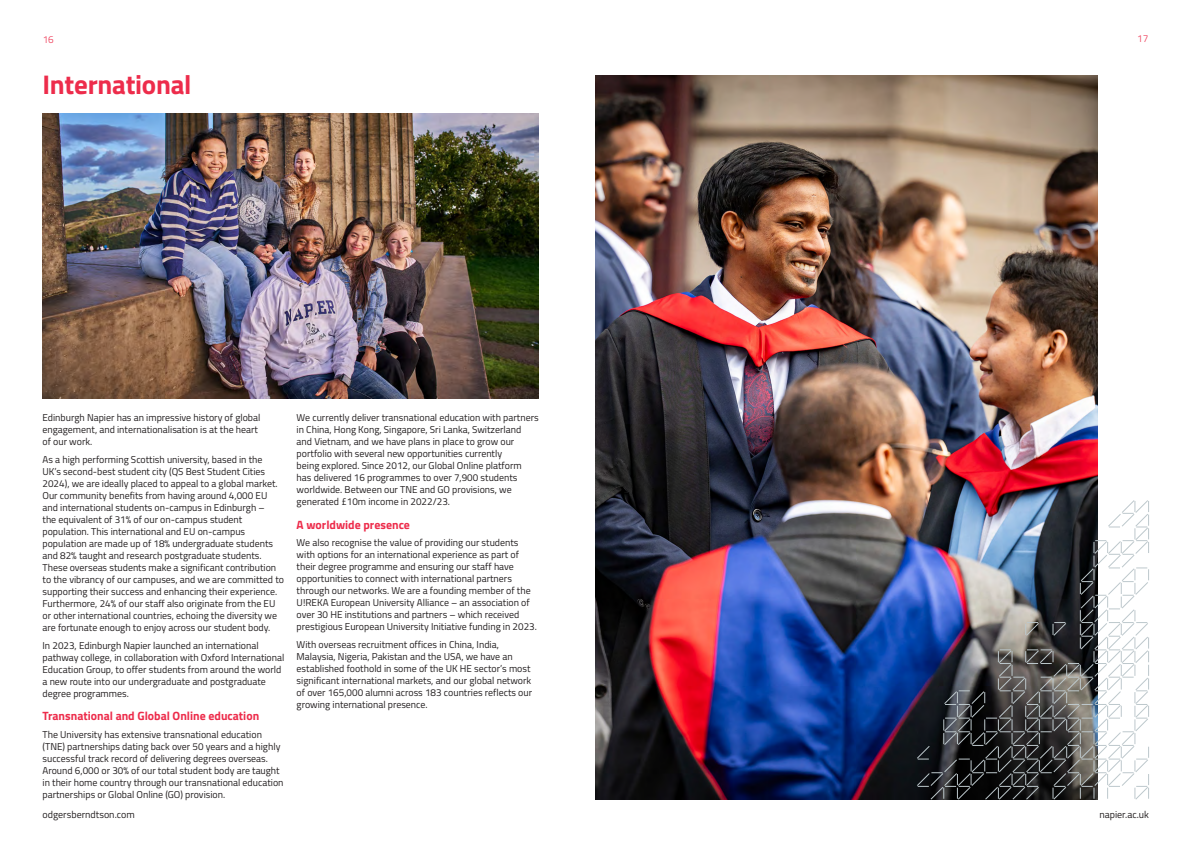
<style>
.page{position:relative;width:1191px;height:842px;background:#fff}
.page>*{position:absolute;margin:0;border:0;box-sizing:border-box;transform-origin:0 0}
.t1{font:700 27px "Titillium";letter-spacing:-.01em;color:#ed2c4b}
.t2{font:700 12px "Titillium";color:#ed2c4b}
.t3{font:10px/12px "Titillium";color:#231f20}
.t4{font:300 10px "Titillium";color:#ed2c4b}
</style>
<div class="page">
<img style="left:43px;top:113px;width:496px;height:285px">
<img style="left:595px;top:75px;width:502px;height:724px">
<img style="left:917px;top:500px;width:232px;height:300px">
<p class="t4" style="left:43px;top:32px;width:13px">16</p>
<p class="t4" style="left:1137px;top:31px;width:13px">17</p>
<p class="t1" style="left:43px;top:64px;width:150px">International</p>
<p class="t3" style="left:43px;top:411px;width:219px">Edinburgh Napier has an impressive history of global engagement, and internationalisation is at the heart of our work.</p>
<p class="t3" style="left:43px;top:453px;width:243px">As a high performing Scottish university, based in the<br>UK’s second-best student city (QS Best Student Cities 2024), we are ideally placed to appeal to a global market.<br>Our community benefits from having around 4,000 EU and international students on-campus in Edinburgh –<br>the equivalent of 31% of our on-campus student population. This international and EU on-campus population are made up of 18% undergraduate students and 82% taught and research postgraduate students.<br>These overseas students make a significant contribution to the vibrancy of our campuses, and we are committed to supporting their success and enhancing their experience.<br>Furthermore, 24% of our staff also originate from the EU or other international countries, echoing the diversity we are fortunate enough to enjoy across our student body.</p>
<p class="t3" style="left:43px;top:639px;width:243px">In 2023, Edinburgh Napier launched an international pathway college, in collaboration with Oxford International Education Group, to offer students from around the world a new route into our undergraduate and postgraduate degree programmes.</p>
<p class="t2" style="left:43px;top:707px;width:218px">Transnational and Global Online education</p>
<p class="t3" style="left:43px;top:728px;width:243px">The University has extensive transnational education (TNE) partnerships dating back over 50 years and a highly successful track record of delivering degrees overseas.<br>Around 6,000 or 30% of our total student body are taught in their home country through our transnational education partnerships or Global Online (GO) provision.</p>
<p class="t3" style="left:43px;top:808px;width:94px">odgersberndtson.com</p>
<p class="t3" style="left:297px;top:411px;width:243px">We currently deliver transnational education with partners in China, Hong Kong, Singapore, Sri Lanka, Switzerland and Vietnam, and we have plans in place to grow our portfolio with several new opportunities currently<br>being explored. Since 2012, our Global Online platform has delivered 16 programmes to over 7,900 students worldwide. Between our TNE and GO provisions, we generated £10m income in 2022/23.</p>
<p class="t2" style="left:297px;top:515px;width:115px">A worldwide presence</p>
<p class="t3" style="left:297px;top:536px;width:242px">We also recognise the value of providing our students with options for an international experience as part of their degree programme and ensuring our staff have opportunities to connect with international partners through our networks. We are a founding member of the U!REKA European University Alliance – an association of over 30 HE institutions and partners – which received prestigious European University Initiative funding in 2023.</p>
<p class="t3" style="left:297px;top:638px;width:237px">With overseas recruitment offices in China, India, Malaysia, Nigeria, Pakistan and the USA, we have an established foothold in some of the UK HE sector’s most significant international markets, and our global network of over 165,000 alumni across 183 countries reflects our growing international presence.</p>
<p class="t3" style="left:1099px;top:808px;width:51px">napier.ac.uk</p>
</div>
